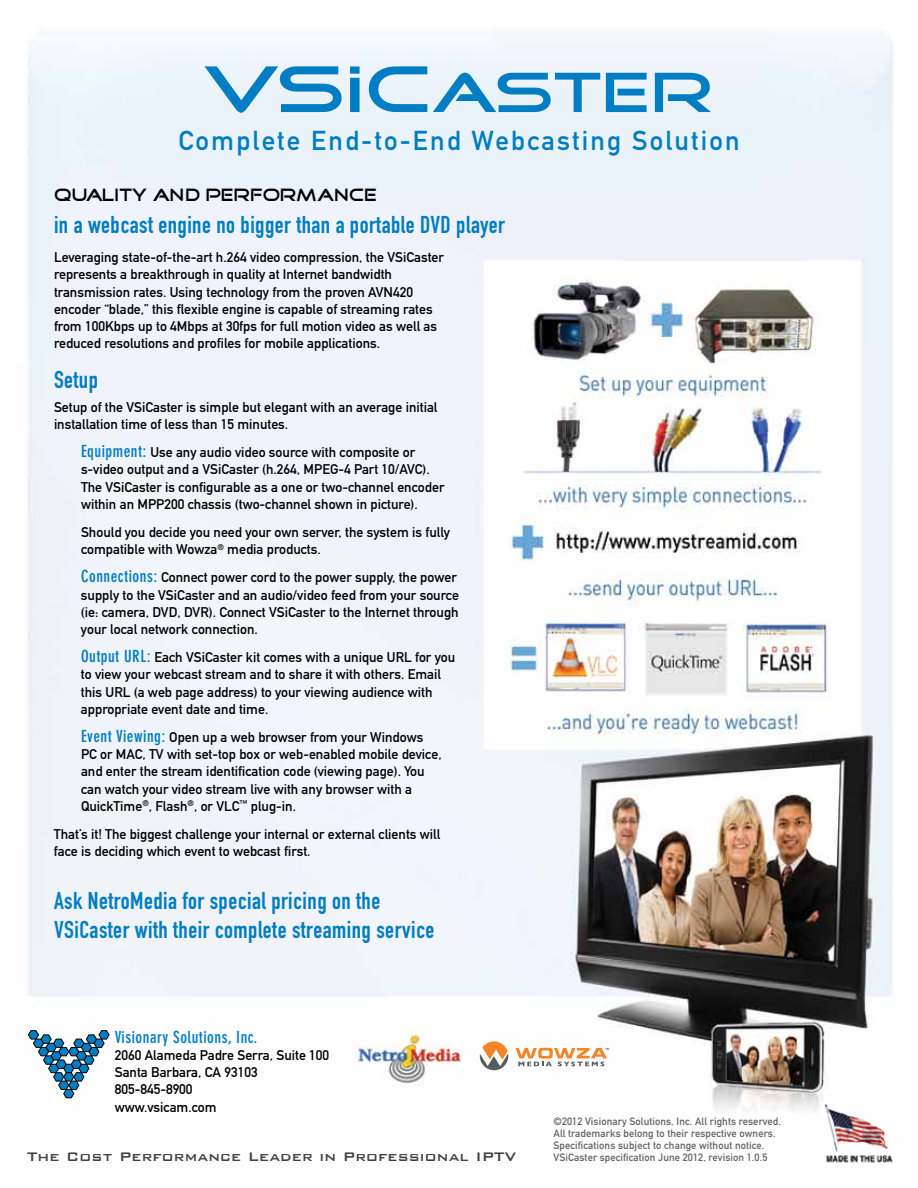
<style>
.page{position:relative;width:918px;height:1188px;background:#fff}
.page>*{position:absolute;margin:0;border:0;box-sizing:border-box;transform-origin:0 0}
.t1{font:57.45px "Good Times";color:#007dc3;scale:1.2 1}
.t2{font:27px "DIN Mittelschrift";letter-spacing:.08em;color:#007dc3}
.t3{font:24px/28.8px "DIN Engschrift";letter-spacing:.02em;color:#007dc3}
.t4{font:18px "Good Times";color:#000}
.t5{font:500 16.5px "Bank Gothic";letter-spacing:.01em;color:#414042}
.t6{font:700 condensed 16.5px "DIN Neuzeit Grotesk";letter-spacing:.03em;color:#007dc3}
.t7{font:13.8px/17.2px "DIN Mittelschrift";color:#000}
.t8{font:10.5px/12px "DIN Mittelschrift";letter-spacing:.01em;color:#636466}
.s1{font-size:66.9px}
.s2{font-family:"Helvetica";font-weight:700;font-stretch:condensed;font-size:60.75px}
.s3{font-family:"DIN Neuzeit Grotesk";font-weight:700;font-stretch:condensed;font-size:16.5px;color:#007dc3}
</style>
<div class="page">
<img style="left:27px;top:35px;width:866px;height:1076px">
<svg style="left:27px;top:1030px;width:83px;height:69px"></svg>
<svg style="left:480px;top:1041px;width:28px;height:29px"></svg>
<svg style="left:515px;top:1048px;width:94px;height:18px"></svg>
<img style="left:822px;top:1101px;width:71px;height:62px">
<img style="left:356px;top:1028px;width:108px;height:59px">
<h1 class="t1" style="left:204px;top:65px;width:427px"><span class="s1">VS</span><span class="s2">i</span><span class="s1">C</span>ASTER</h1>
<h2 class="t2" style="left:178px;top:125px;width:563px">Complete End-to-End Webcasting Solution</h2>
<h3 class="t4" style="left:54px;top:187px;width:325px">QUALITY AND PERFORMANCE</h3>
<h3 class="t3" style="left:54px;top:211px;width:452px">in a webcast engine no bigger than a portable DVD player</h3>
<p class="t7" style="left:54px;top:249px;width:391px">Leveraging state-of-the-art h.264 video compression, the VSiCaster represents a breakthrough in quality at Internet bandwidth transmission rates. Using technology from the proven AVN420 encoder “blade,” this flexible engine is capable of streaming rates from 100Kbps up to 4Mbps at 30fps for full motion video as well as reduced resolutions and profiles for mobile applications.</p>
<h3 class="t3" style="left:54px;top:365px;width:46px">Setup</h3>
<p class="t7" style="left:54px;top:399px;width:385px">Setup of the VSiCaster is simple but elegant with an average initial installation time of less than 15 minutes.</p>
<p class="t7" style="left:81px;top:444px;width:365px"><span class="s3">Equipment:</span> Use any audio video source with composite or s-video output and a VSiCaster (h.264, MPEG-4 Part 10/AVC).<br>The VSiCaster is configurable as a one or two-channel encoder within an MPP200 chassis (two-channel shown in picture).</p>
<p class="t7" style="left:81px;top:524px;width:371px">Should you decide you need your own server, the system is fully compatible with Wowza<sup>®</sup> media products.</p>
<p class="t7" style="left:81px;top:569px;width:379px"><span class="s3">Connections:</span> Connect power cord to the power supply, the power supply to the VSiCaster and an audio/video feed from your source (ie: camera, DVD, DVR). Connect VSiCaster to the Internet through your local network connection.</p>
<p class="t7" style="left:81px;top:649px;width:376px"><span class="s3">Output URL:</span> Each VSiCaster kit comes with a unique URL for you to view your webcast stream and to share it with others. Email this URL (a web page address) to your viewing audience with appropriate event date and time.</p>
<p class="t7" style="left:81px;top:729px;width:362px"><span class="s3">Event Viewing:</span> Open up a web browser from your Windows PC or MAC, TV with set-top box or web-enabled mobile device, and enter the stream identification code (viewing page). You can watch your video stream live with any browser with a QuickTime<sup>®</sup>, Flash<sup>®</sup>, or VLC<sup>™</sup> plug-in.</p>
<p class="t7" style="left:54px;top:826px;width:388px">That’s it! The biggest challenge your internal or external clients will face is deciding which event to webcast first.</p>
<h3 class="t3" style="left:54px;top:887px;width:382px">Ask NetroMedia for special pricing on the<br>VSiCaster with their complete streaming service</h3>
<p class="t6" style="left:115px;top:1027px;width:144px">Visionary Solutions, Inc.</p>
<p class="t7" style="left:115px;top:1046px;width:216px">2060 Alameda Padre Serra, Suite 100<br>Santa Barbara, CA 93103<br>805-845-8900<br>www.vsicam.com</p>
<p class="t8" style="left:554px;top:1115px;width:229px">©2012 Visionary Solutions, Inc. All rights reserved.<br>All trademarks belong to their respective owners.<br>Specifications subject to change without notice.</p>
<p class="t5" style="left:27px;top:1144px;width:491px">The Cost Performance Leader in Professional IPTV</p>
<p class="t8" style="left:554px;top:1151px;width:215px">VSiCaster specification June 2012, revision 1.0.5</p>
</div>
